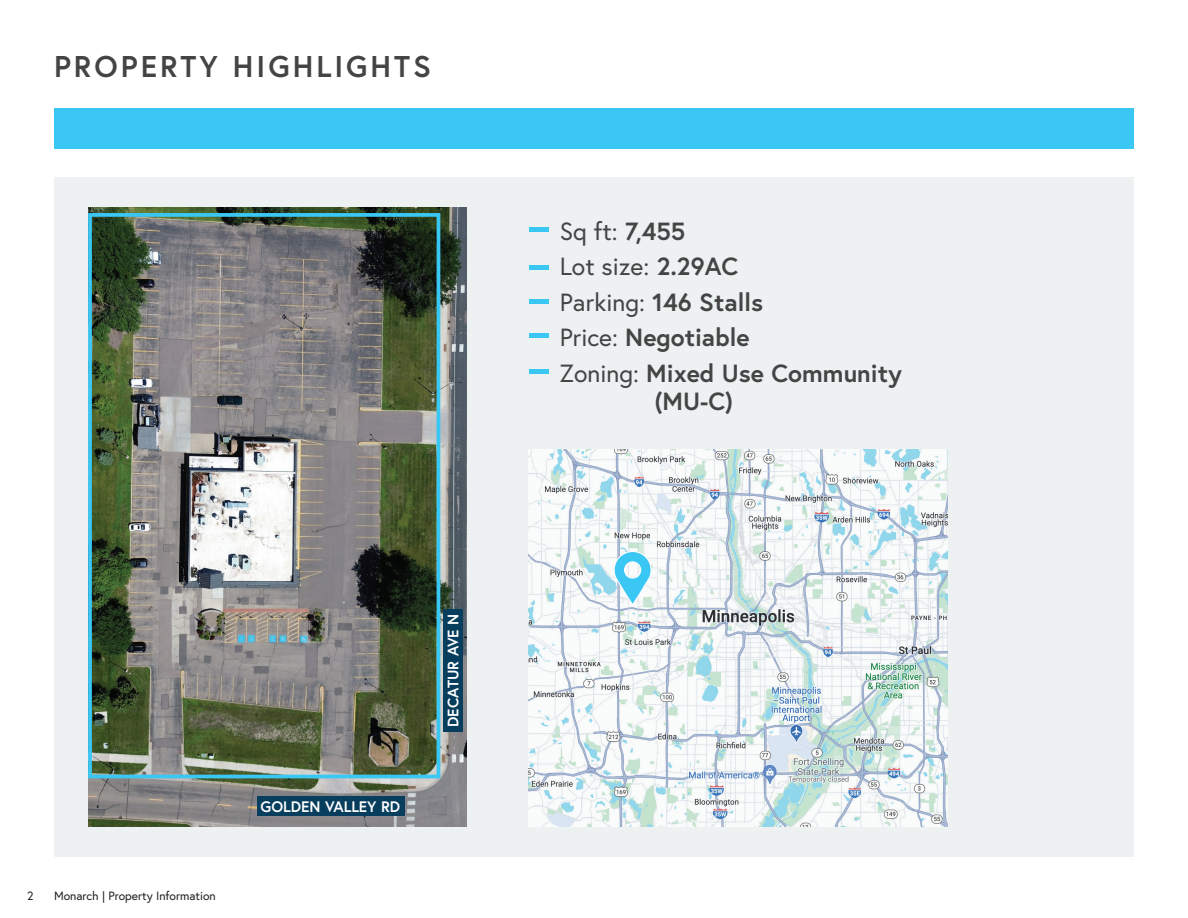
<style>
.page{position:relative;width:1188px;height:918px;background:#fff}
.page>*{position:absolute;margin:0;border:0;box-sizing:border-box;transform-origin:0 0}
.t1{font:700 30px "Europa";letter-spacing:.1em;color:#444445}
.t2{font:700 24.9px/35.5px "Europa";color:#444445}
.t3{font:700 15.15px "Europa";color:#fff}
.t4{font:12px "Europa";color:#231f20}
.s1{font-weight:400}
</style>
<div class="page">
<div style="left:54px;top:177px;width:1080px;height:679px;background:#edf1f2"></div>
<img style="left:529px;top:450px;width:418px;height:376px">
<svg style="left:613px;top:551px;width:39px;height:55px"></svg>
<div style="left:54px;top:108px;width:1080px;height:40px;background:#3bc7f4"></div>
<img style="left:89px;top:208px;width:377px;height:618px">
<hr style="left:529px;top:228px;width:19px;height:4px;background:#3bc7f4">
<hr style="left:529px;top:265px;width:19px;height:4px;background:#3bc7f4">
<hr style="left:529px;top:299px;width:19px;height:4px;background:#3bc7f4">
<hr style="left:529px;top:334px;width:19px;height:4px;background:#3bc7f4">
<hr style="left:529px;top:370px;width:19px;height:4px;background:#3bc7f4">
<div style="left:88px;top:213px;width:352px;height:565px;border:4px solid #3bc7f4"></div>
<div style="left:257px;top:796px;width:148px;height:20px;background:#073e5d"></div>
<div style="left:443px;top:609px;width:20px;height:123px;background:#073e5d"></div>
<p class="t1" style="left:54px;top:46px;width:379px">PROPERTY HIGHLIGHTS</p>
<p class="t4" style="left:27px;top:888px;width:8px">2</p>
<p class="t4" style="left:54px;top:888px;width:163px">Monarch | Property Information</p>
<p class="t3" style="left:261px;top:796px;width:141px">GOLDEN VALLEY RD</p>
<p class="t3" style="left:443px;top:727px;width:115px;rotate:-90deg">DECATUR AVE N</p>
<p class="t2" style="left:560px;top:212px;width:344px"><span class="s1">Sq ft:</span> 7,455<br><span class="s1">Lot size:</span> 2.29AC<br><span class="s1">Parking:</span> 146 Stalls<br><span class="s1">Price:</span> Negotiable<br><span class="s1">Zoning:</span> Mixed Use Community</p>
<p class="t2" style="left:655px;top:383px;width:80px">(MU-C)</p>
</div>
